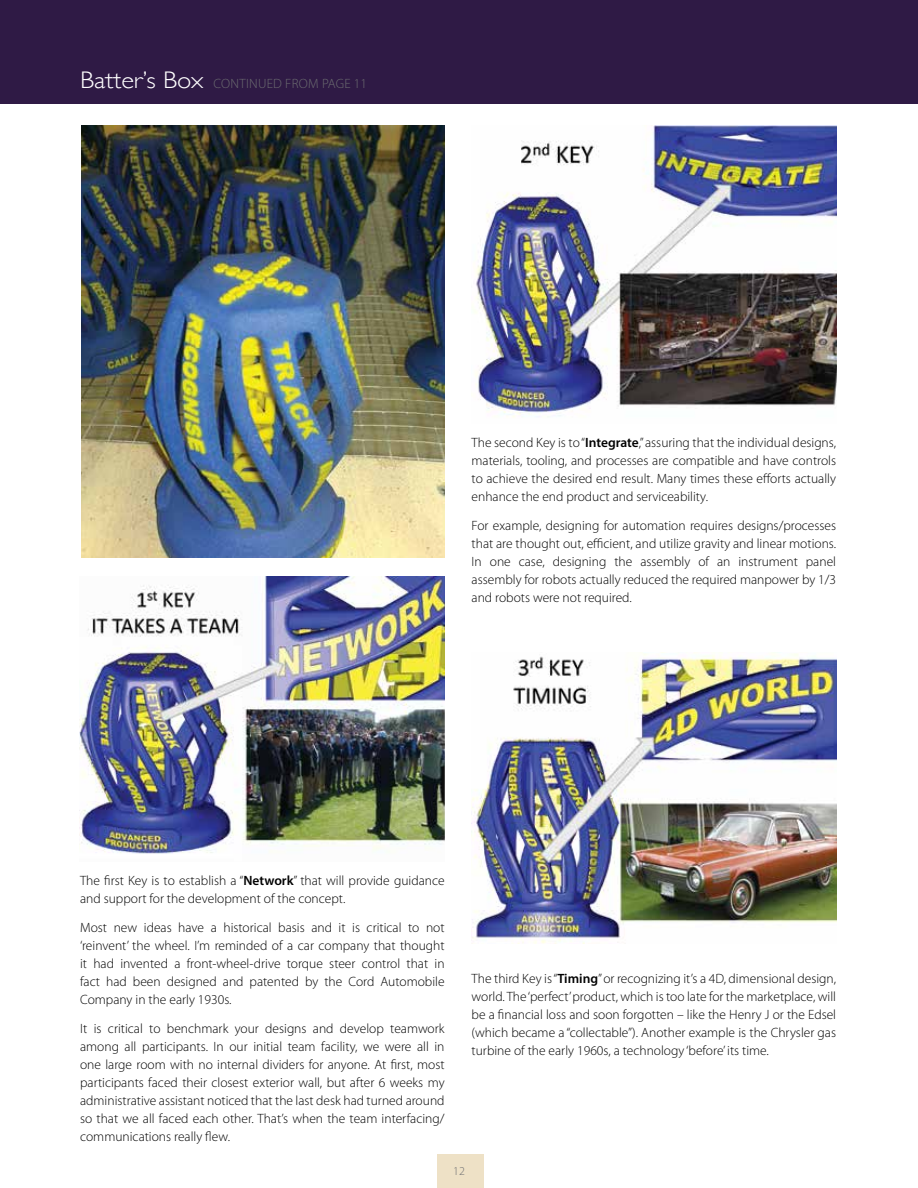
<style>
.page{position:relative;width:918px;height:1188px;background:#fff}
.page>*{position:absolute;margin:0;border:0;box-sizing:border-box;transform-origin:0 0}
.t1{font:300 13.5px/18px "Myriad Pro";color:#000;text-align:justify}
.t2{font:300 13.5px "Myriad Pro";letter-spacing:.02em;color:#6d6e71}
.t3{font:300 12px "Myriad Pro";color:#6d6e71}
.s1{font-family:"Gill Sans";font-size:24px;color:#fff}
.s2{font-weight:600}
</style>
<div class="page">
<div style="left:437px;top:1155px;width:46px;height:33px;background:#eee1c6"></div>
<div style="left:0;top:0;width:918px;height:103px;background:#2f1a45"></div>
<img style="left:82px;top:125px;width:363px;height:432px">
<img style="left:80px;top:576px;width:365px;height:278px">
<img style="left:474px;top:125px;width:363px;height:293px">
<img style="left:472px;top:653px;width:365px;height:291px">
<p class="t2" style="left:80px;top:75px;width:288px"><span class="s1">Batter’s Box</span> CONTINUED FROM PAGE 11</p>
<p class="t1" style="left:472px;top:433px;width:366px">The second Key is to “<span class="s2">Integrate</span>,” assuring that the individual designs, materials, tooling, and processes are compatible and have controls to achieve the desired end result. Many times these efforts actually enhance the end product and serviceability.</p>
<p class="t1" style="left:472px;top:516px;width:366px">For example, designing for automation requires designs/processes that are thought out, efficient, and utilize gravity and linear motions.<br>In one case, designing the assembly of an instrument panel assembly for robots actually reduced the required manpower by 1/3 and robots were not required.</p>
<p class="t1" style="left:80px;top:872px;width:366px">The first Key is to establish a “<span class="s2">Network</span>” that will provide guidance and support for the development of the concept.</p>
<p class="t1" style="left:80px;top:918px;width:366px">Most new ideas have a historical basis and it is critical to not ‘reinvent’ the wheel. I’m reminded of a car company that thought it had invented a front-wheel-drive torque steer control that in fact had been designed and patented by the Cord Automobile Company in the early 1930s.</p>
<p class="t1" style="left:80px;top:1019px;width:366px">It is critical to benchmark your designs and develop teamwork among all participants. In our initial team facility, we were all in one large room with no internal dividers for anyone. At first, most participants faced their closest exterior wall, but after 6 weeks my administrative assistant noticed that the last desk had turned around so that we all faced each other. That’s when the team interfacing/ communications really flew.</p>
<p class="t1" style="left:472px;top:970px;width:366px">The third Key is “<span class="s2">Timing</span>” or recognizing it’s a 4D, dimensional design, world. The ‘perfect’ product, which is too late for the marketplace, will be a financial loss and soon forgotten – like the Henry J or the Edsel (which became a “collectable”). Another example is the Chrysler gas turbine of the early 1960s, a technology ‘before’ its time.</p>
<p class="t3" style="left:453px;top:1163px;width:13px">12</p>
</div>
